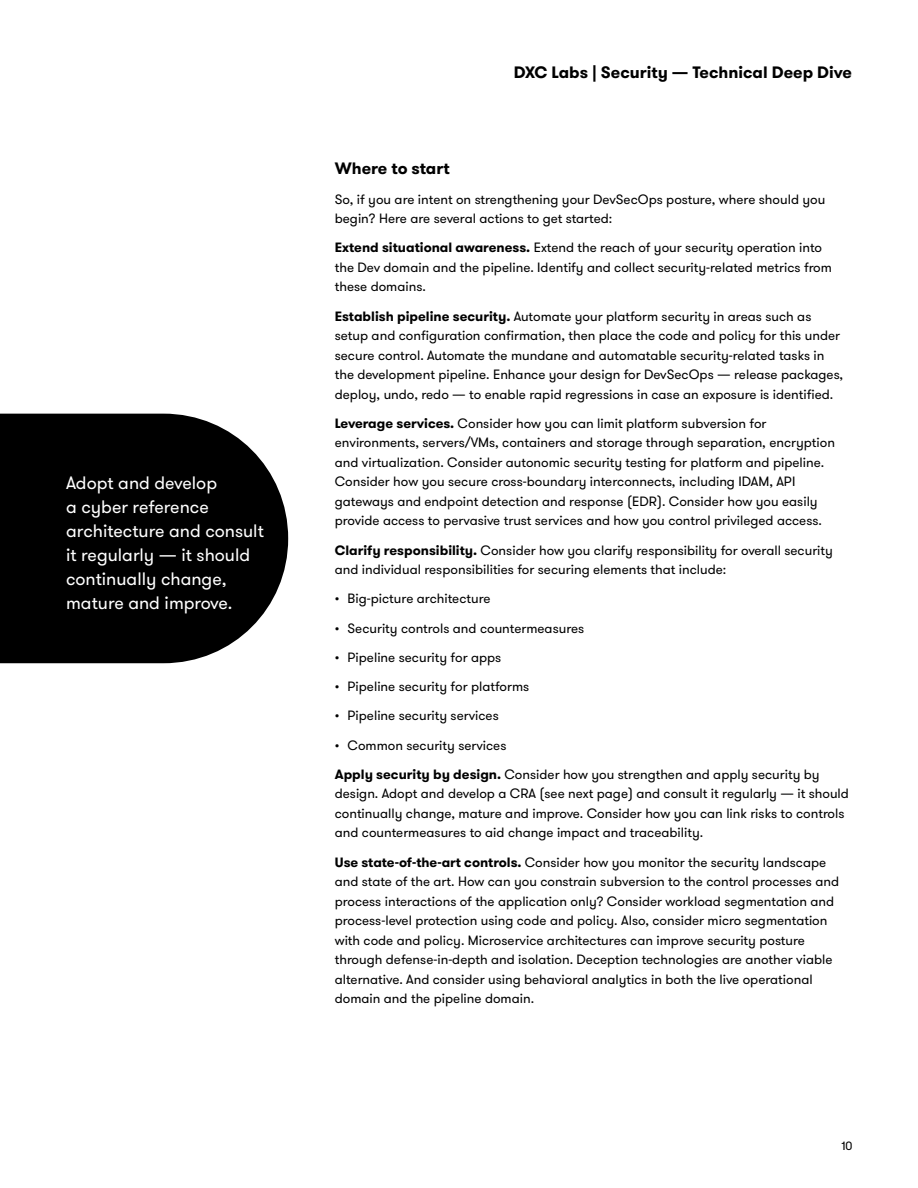
<style>
.page{position:relative;width:918px;height:1188px;background:#fff}
.page>*{position:absolute;margin:0;border:0;box-sizing:border-box;transform-origin:0 0}
.t1{font:18px/24px "GT Walsheim Pro";color:#fff}
.t2{font:700 16.5px "GT Walsheim Pro";color:#000}
.t3{font:13.5px/19.5px "GT Walsheim Pro";color:#000}
.t4{font:12px "GT Walsheim Pro";color:#000}
.s1{font-weight:700}
</style>
<div class="page">
<svg style="left:0;top:414px;width:288px;height:249px;background:#171717"></svg>
<h1 class="t1" style="left:66px;top:472px;width:199px">Adopt and develop<br>a cyber reference architecture and consult it regularly — it should continually change, mature and improve.</h1>
<p class="t2" style="left:514px;top:61px;width:340px">DXC Labs | Security — Technical Deep Dive</p>
<p class="t2" style="left:335px;top:158px;width:116px">Where to start</p>
<p class="t3" style="left:335px;top:190px;width:492px">So, if you are intent on strengthening your DevSecOps posture, where should you begin? Here are several actions to get started:</p>
<p class="t3" style="left:335px;top:238px;width:499px"><span class="s1">Extend situational awareness.</span> Extend the reach of your security operation into the Dev domain and the pipeline. Identify and collect security-related metrics from these domains.</p>
<p class="t3" style="left:335px;top:306px;width:510px"><span class="s1">Establish pipeline security.</span> Automate your platform security in areas such as setup and configuration confirmation, then place the code and policy for this under secure control. Automate the mundane and automatable security-related tasks in the development pipeline. Enhance your design for DevSecOps — release packages, deploy, undo, redo — to enable rapid regressions in case an exposure is identified.</p>
<p class="t3" style="left:335px;top:414px;width:502px"><span class="s1">Leverage services.</span> Consider how you can limit platform subversion for environments, servers/VMs, containers and storage through separation, encryption and virtualization. Consider autonomic security testing for platform and pipeline.<br>Consider how you secure cross-boundary interconnects, including IDAM, API gateways and endpoint detection and response (EDR). Consider how you easily provide access to pervasive trust services and how you control privileged access.</p>
<p class="t3" style="left:335px;top:540px;width:500px"><span class="s1">Clarify responsibility.</span> Consider how you clarify responsibility for overall security and individual responsibilities for securing elements that include:</p>
<p class="t3" style="left:335px;top:589px;width:157px">• Big-picture architecture</p>
<p class="t3" style="left:335px;top:618px;width:251px">• Security controls and countermeasures</p>
<p class="t3" style="left:335px;top:648px;width:168px">• Pipeline security for apps</p>
<p class="t3" style="left:335px;top:677px;width:196px">• Pipeline security for platforms</p>
<p class="t3" style="left:335px;top:706px;width:166px">• Pipeline security services</p>
<p class="t3" style="left:335px;top:731px;width:486px;line-height:29.2px">• Common security services<br><span class="s1">Apply security by design.</span> Consider how you strengthen and apply security by</p>
<p class="t3" style="left:335px;top:784px;width:516px">design. Adopt and develop a CRA (see next page) and consult it regularly — it should continually change, mature and improve. Consider how you can link risks to controls and countermeasures to aid change impact and traceability.</p>
<p class="t3" style="left:335px;top:852px;width:506px"><span class="s1">Use state-of-the-art controls.</span> Consider how you monitor the security landscape and state of the art. How can you constrain subversion to the control processes and process interactions of the application only? Consider workload segmentation and process-level protection using code and policy. Also, consider micro segmentation with code and policy. Microservice architectures can improve security posture through defense-in-depth and isolation. Deception technologies are another viable alternative. And consider using behavioral analytics in both the live operational domain and the pipeline domain.</p>
<p class="t4" style="left:841px;top:1138px;width:12px">10</p>
</div>
